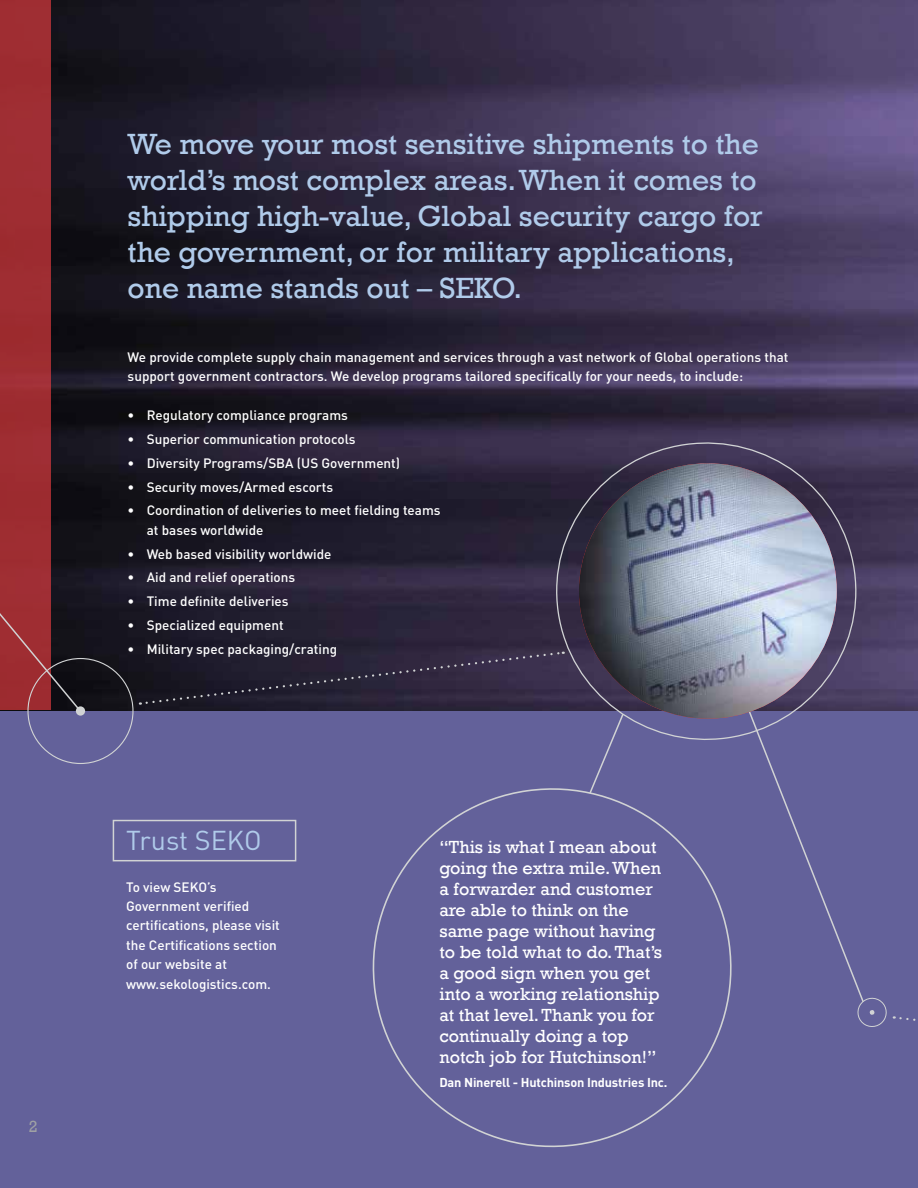
<style>
.page{position:relative;width:918px;height:1188px;background:#fff}
.page>*{position:absolute;margin:0;border:0;box-sizing:border-box;transform-origin:0 0}
.t1{font:30px/36px "Rockwell";color:#b0cbea}
.t2{font:27px "DIN";color:#b0cbea}
.t3{font:18px/21px "Rockwell";color:#fff}
.t4{font:16.5px "Rockwell";color:#9fa1a4}
.t5{font:500 13.5px/19.5px "DIN";color:#fff}
.t6{font:700 12.75px "DIN";letter-spacing:-.015em;color:#fff}
</style>
<div class="page">
<div style="left:0;top:378px;width:918px;height:810px;background:#63619a"></div>
<img style="left:51px;top:0;width:867px;height:710px">
<div style="left:0;top:0;width:51px;height:710px;background:#9f2d32"></div>
<div style="left:113px;top:820px;width:183px;height:41px;border:2px solid #d1d3d4"></div>
<svg style="left:140px;top:651px;width:407px;height:54px;background:#2a2438"></svg>
<svg style="left:0;top:455px;width:82px;height:257px"></svg>
<svg style="left:596px;top:749px;width:13px;height:28px"></svg>
<div style="left:76px;top:706px;width:9px;height:10px;background:#d1d3d4;border-radius:50%"></div>
<svg style="left:547px;top:433px;width:319px;height:316px"></svg>
<img style="left:579px;top:463px;width:258px;height:256px">
<svg style="left:736px;top:681px;width:182px;height:346px"></svg>
<svg style="left:372px;top:777px;width:371px;height:371px"></svg>
<p class="t4" style="left:29px;top:1117px;width:10px">2</p>
<h1 class="t1" style="left:128px;top:126px;width:637px">We move your most sensitive shipments to the world’s most complex areas. When it comes to shipping high-value, Global security cargo for the government, or for military applications, one name stands out – SEKO.</h1>
<p class="t5" style="left:128px;top:347px;width:662px">We provide complete supply chain management and services through a vast network of Global operations that support government contractors. We develop programs tailored specifically for your needs, to include:</p>
<p class="t5" style="left:128px;top:405px;width:222px">• Regulatory compliance programs</p>
<p class="t5" style="left:128px;top:429px;width:229px">• Superior communication protocols</p>
<p class="t5" style="left:128px;top:453px;width:274px">• Diversity Programs/SBA (US Government)</p>
<p class="t5" style="left:128px;top:476px;width:207px">• Security moves/Armed escorts</p>
<p class="t5" style="left:147px;top:500px;width:295px;text-indent:-19px">• Coordination of deliveries to meet fielding teams at bases worldwide</p>
<p class="t5" style="left:128px;top:543px;width:205px">• Web based visibility worldwide</p>
<p class="t5" style="left:128px;top:567px;width:169px">• Aid and relief operations</p>
<p class="t5" style="left:128px;top:591px;width:163px">• Time definite deliveries</p>
<p class="t5" style="left:128px;top:615px;width:158px">• Specialized equipment</p>
<p class="t5" style="left:128px;top:638px;width:211px">• Military spec packaging/crating</p>
<h2 class="t2" style="left:126px;top:823px;width:137px">Trust SEKO</h2>
<p class="t5" style="left:126px;top:876px;width:155px">To view SEKO’s<br>Government verified certifications, please visit the Certifications section of our website at www.sekologistics.com.</p>
<p class="t3" style="left:439px;top:837px;width:224px">“This is what I mean about going the extra mile. When a forwarder and customer are able to think on the same page without having to be told what to do. That’s a good sign when you get into a working relationship at that level. Thank you for continually doing a top notch job for Hutchinson!”</p>
<p class="t6" style="left:439px;top:1074px;width:229px">Dan Ninerell - Hutchinson Industries Inc.</p>
</div>
